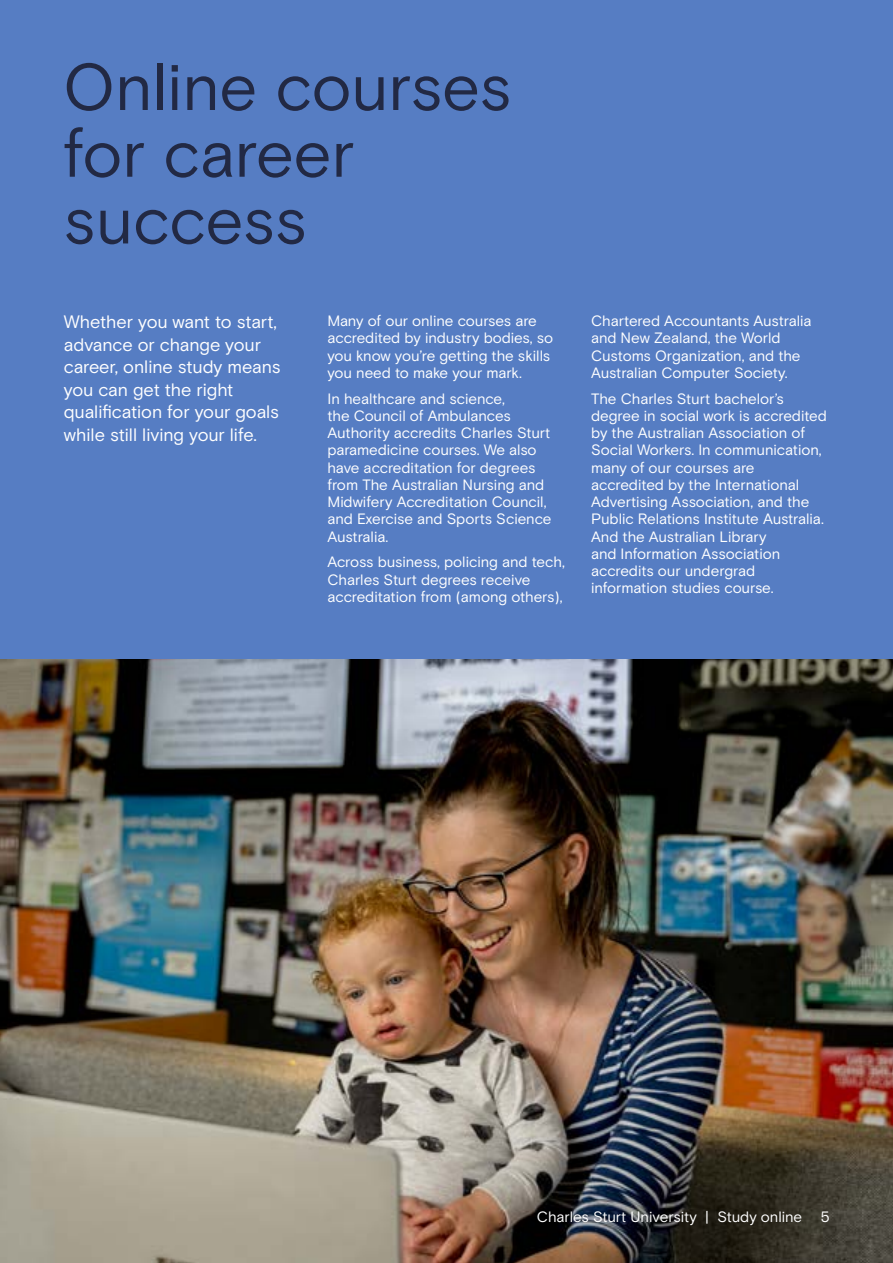
<style>
.page{position:relative;width:893px;height:1263px;background:#fff}
.page>*{position:absolute;margin:0;border:0;box-sizing:border-box;transform-origin:0 0}
.t1{font:66px/66.8px "Basis Grotesque";letter-spacing:-.01em;color:#222944}
.t2{font:18px/22.5px "Basis Grotesque";letter-spacing:-.01em;color:#fff}
.t3{font:15px/17.2px "Basis Grotesque";letter-spacing:-.01em;color:#fff}
</style>
<div class="page">
<div style="left:0;top:0;width:893px;height:776px;background:#567dc3"></div>
<img style="left:0;top:659px;width:893px;height:604px">
<h1 class="t1" style="left:63px;top:53px;width:450px">Online courses for career success</h1>
<p class="t2" style="left:64px;top:311px;width:218px">Whether you want to start, advance or change your career, online study means you can get the right qualification for your goals while still living your life.</p>
<p class="t3" style="left:327px;top:312px;width:227px">Many of our online courses are accredited by industry bodies, so you know you’re getting the skills you need to make your mark.</p>
<p class="t3" style="left:327px;top:390px;width:226px">In healthcare and science,<br>the Council of Ambulances<br>Authority accredits Charles Sturt paramedicine courses. We also have accreditation for degrees from The Australian Nursing and<br>Midwifery Accreditation Council, and Exercise and Sports Science<br>Australia.</p>
<p class="t3" style="left:327px;top:553px;width:239px">Across business, policing and tech,<br>Charles Sturt degrees receive accreditation from (among others),</p>
<p class="t3" style="left:591px;top:312px;width:222px">Chartered Accountants Australia and New Zealand, the World<br>Customs Organization, and the<br>Australian Computer Society.</p>
<p class="t3" style="left:591px;top:390px;width:237px">The Charles Sturt bachelor’s degree in social work is accredited by the Australian Association of<br>Social Workers. In communication, many of our courses are accredited by the International<br>Advertising Association, and the<br>Public Relations Institute Australia.<br>And the Australian Library<br>and Information Association accredits our undergrad information studies course.</p>
<p class="t3" style="left:537px;top:1208px;width:295px">Charles Sturt University | Study online 5</p>
</div>
